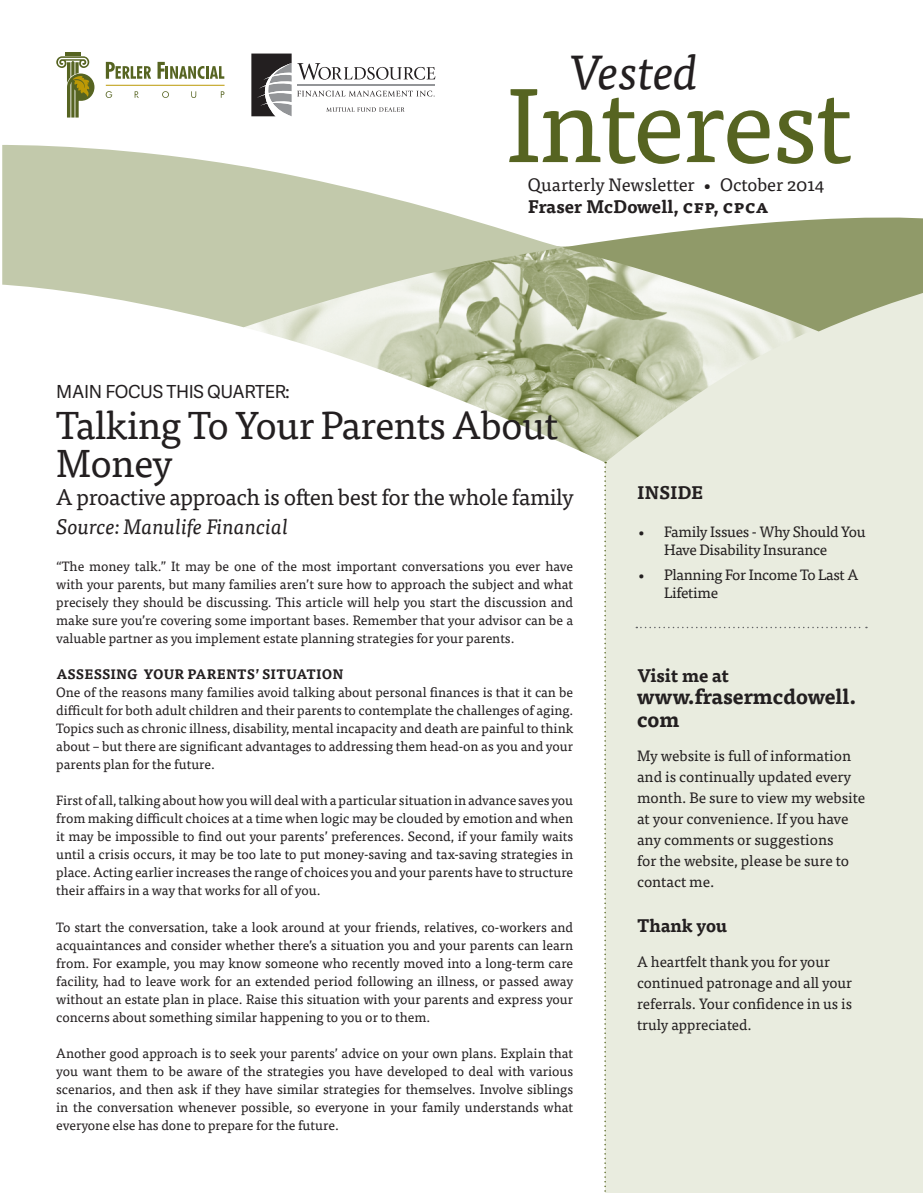
<style>
.page{position:relative;width:923px;height:1193px;background:#fff}
.page>*{position:absolute;margin:0;border:0;box-sizing:border-box;transform-origin:0 0}
.t1{font:105px "Tisa Pro";letter-spacing:-.02em;color:#566421}
.t2{font:italic 48px "Tisa Pro";letter-spacing:-.02em;color:#231f20}
.t3{font:39px/37.5px "Tisa Pro";letter-spacing:-.02em;color:#231f20}
.t4{font:22.5px "Tisa Pro";letter-spacing:-.02em;color:#231f20}
.t5{font:italic 21px "Tisa Pro";letter-spacing:-.005em;color:#231f20}
.t6{font:700 21px/22.5px "Tisa Pro";letter-spacing:-.005em;color:#231f20}
.t7{font:700 18px "Tisa Pro";letter-spacing:-.005em;color:#231f20}
.t8{font:18px "Tisa Pro";color:#231f20}
.t9{font:18px "Adelle Sans";letter-spacing:-.02em;color:#231f20}
.t10{font:15px/21px "Tisa Pro";letter-spacing:-.005em;color:#231f20}
.t11{font:13.5px/18px "Tisa Pro";letter-spacing:-.005em;color:#231f20;text-align:justify}
.t12{font:700 13.5px "Tisa Pro";letter-spacing:.005em;color:#231f20}
</style>
<div class="page">
<div style="left:605px;top:267px;width:317px;height:925px;background:#e9ecdf"></div>
<img style="left:246px;top:327px;width:559px;height:135px">
<svg style="left:2px;top:145px;width:560px;height:182px;fill:#c2c9ab"></svg>
<svg style="left:562px;top:217px;width:360px;height:114px;fill:#909a69"></svg>
<hr style="left:65px;top:52px;width:15px;height:3px;background:#566421">
<svg style="left:56px;top:56px;width:38px;height:61px"></svg>
<hr style="left:106px;top:85px;width:118px;height:1px;background:#bc9905">
<svg style="left:157px;top:62px;width:67px;height:17px"></svg>
<svg style="left:106px;top:62px;width:45px;height:17px"></svg>
<svg style="left:106px;top:91px;width:6px;height:7px"></svg>
<svg style="left:135px;top:91px;width:4px;height:7px"></svg>
<svg style="left:162px;top:91px;width:7px;height:7px"></svg>
<svg style="left:191px;top:91px;width:5px;height:7px"></svg>
<svg style="left:221px;top:91px;width:3px;height:7px"></svg>
<svg style="left:251px;top:54px;width:184px;height:62px"></svg>
<svg style="left:604px;top:462px;width:2px;height:731px"></svg>
<svg style="left:636px;top:626px;width:231px;height:2px"></svg>
<h3 class="t9" style="left:56px;top:379px;width:235px">MAIN FOCUS THIS QUARTER:</h3>
<h2 class="t2" style="left:569px;top:37px;width:131px">Vested</h2>
<h1 class="t1" style="left:506px;top:48px;width:347px">Interest</h1>
<h3 class="t8" style="left:528px;top:171px;width:298px">Quarterly Newsletter • October 2014</h3>
<h3 class="t7" style="left:528px;top:191px;width:242px">Fraser McDowell, cfp, cpca</h3>
<h3 class="t3" style="left:56px;top:404px;width:503px">Talking To Your Parents About<br>Money</h3>
<h3 class="t4" style="left:56px;top:480px;width:519px">A proactive approach is often best for the whole family</h3>
<h3 class="t5" style="left:56px;top:511px;width:233px">Source: Manulife Financial</h3>
<p class="t11" style="left:56px;top:557px;width:518px">“The money talk.” It may be one of the most important conversations you ever have with your parents, but many families aren’t sure how to approach the subject and what precisely they should be discussing. This article will help you start the discussion and make sure you’re covering some important bases. Remember that your advisor can be a valuable partner as you implement estate planning strategies for your parents.</p>
<p class="t12" style="left:56px;top:663px;width:288px">ASSESSING YOUR PARENTS’ SITUATION</p>
<p class="t11" style="left:56px;top:683px;width:518px">One of the reasons many families avoid talking about personal finances is that it can be difficult for both adult children and their parents to contemplate the challenges of aging.<br>Topics such as chronic illness, disability, mental incapacity and death are painful to think about – but there are significant advantages to addressing them head-on as you and your parents plan for the future.</p>
<p class="t11" style="left:56px;top:791px;width:518px">First of all, talking about how you will deal with a particular situation in advance saves you from making difficult choices at a time when logic may be clouded by emotion and when it may be impossible to find out your parents’ preferences. Second, if your family waits until a crisis occurs, it may be too late to put money-saving and tax-saving strategies in place. Acting earlier increases the range of choices you and your parents have to structure their affairs in a way that works for all of you.</p>
<p class="t11" style="left:56px;top:917px;width:518px">To start the conversation, take a look around at your friends, relatives, co-workers and acquaintances and consider whether there’s a situation you and your parents can learn from. For example, you may know someone who recently moved into a long-term care facility, had to leave work for an extended period following an illness, or passed away without an estate plan in place. Raise this situation with your parents and express your concerns about something similar happening to you or to them.</p>
<p class="t11" style="left:56px;top:1043px;width:518px">Another good approach is to seek your parents’ advice on your own plans. Explain that you want them to be aware of the strategies you have developed to deal with various scenarios, and then ask if they have similar strategies for themselves. Involve siblings in the conversation whenever possible, so everyone in your family understands what everyone else has done to prepare for the future.</p>
<h3 class="t7" style="left:637px;top:477px;width:68px">INSIDE</h3>
<p class="t10" style="left:664px;top:522px;width:203px;line-height:18px;text-indent:-27px">• Family Issues - Why Should You<br>Have Disability Insurance</p>
<p class="t10" style="left:664px;top:564px;width:196px;line-height:18px;text-indent:-27px">• Planning For Income To Last A<br>Lifetime</p>
<h3 class="t7" style="left:637px;top:661px;width:94px">Visit me at</h3>
<h3 class="t6" style="left:637px;top:684px;width:221px">www.frasermcdowell. com</h3>
<p class="t10" style="left:637px;top:744px;width:229px">My website is full of information and is continually updated every month. Be sure to view my website at your convenience. If you have any comments or suggestions<br>for the website, please be sure to contact me.</p>
<h3 class="t7" style="left:637px;top:911px;width:91px">Thank you</h3>
<p class="t10" style="left:637px;top:950px;width:216px">A heartfelt thank you for your continued patronage and all your referrals. Your confidence in us is truly appreciated.</p>
</div>
